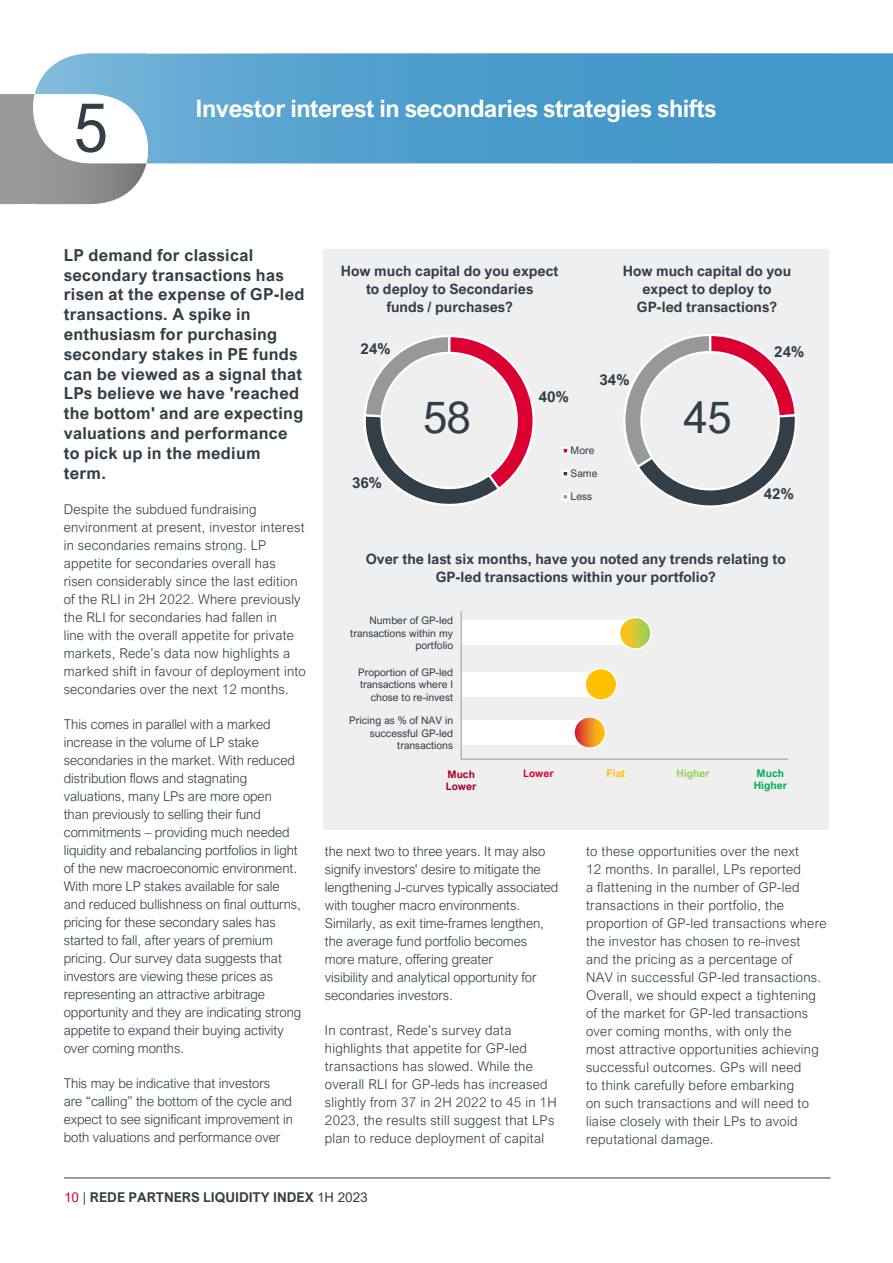
<style>
.page{position:relative;width:893px;height:1263px;background:#fff}
.page>*{position:absolute;margin:0;border:0;box-sizing:border-box;transform-origin:0 0}
.t1{font:68.4px "Arial Nova Cond";color:#323e48}
.t2{font:44.25px "Arial Nova";color:#323e48}
.t3{font:700 24px "Arial Nova";letter-spacing:-.02em;color:#fff}
.t4{font:700 16.5px/19.8px "Arial Nova";letter-spacing:.015em;color:#323e48}
.t5{font:700 15px "Arial Nova";color:#323e48}
.t6{font:700 14.25px/18px "Arial Nova";color:#323e48;text-align:center}
.t7{font:300 13.5px/18px "Arial Nova";letter-spacing:.015em;color:#323e48}
.t8{font:300 13.5px/18px "Arial Nova";letter-spacing:-.005em;color:#323e48}
.t9{font:700 13.5px "Arial Nova";color:#323e48}
.t10{font:10.5px/12.6px "Arial Nova";color:#323e48;text-align:right}
.t11{font:700 10.5px/12.6px "Arial Nova";letter-spacing:.005em;color:#00b050}
.t12{font:700 10.5px/12.6px "Arial Nova";letter-spacing:.005em;color:#a40026}
.t13{font:700 10.5px "Arial Nova";letter-spacing:.005em;color:#92d050}
.t14{font:700 10.5px "Arial Nova";color:#db0032}
.t15{font:700 10.5px "Arial Nova";color:#ffc000}
.s1{font-weight:400;color:#db0032}
.s2{font-weight:400}
</style>
<div class="page">
<hr style="left:64px;top:1178px;width:766px;height:1px;background:#323e48">
<svg style="left:35px;top:53px;width:858px;height:110px;background:#519fcd"></svg>
<svg style="left:0;top:93px;width:149px;height:112px"></svg>
<div style="left:324px;top:249px;width:505px;height:580px;background:#efeff0"></div>
<svg style="left:623px;top:334px;width:174px;height:173px"></svg>
<svg style="left:562px;top:447px;width:7px;height:7px"></svg>
<svg style="left:562px;top:470px;width:7px;height:8px"></svg>
<svg style="left:562px;top:493px;width:7px;height:8px"></svg>
<svg style="left:364px;top:335px;width:171px;height:171px"></svg>
<div style="left:461px;top:620px;width:177px;height:25px;background:#fff"></div>
<div style="left:461px;top:672px;width:139px;height:25px;background:#fff"></div>
<div style="left:461px;top:720px;width:125px;height:25px;background:#fff"></div>
<svg style="left:620px;top:617px;width:31px;height:32px"></svg>
<div style="left:619px;top:617px;width:33px;height:33px;border:2px solid #fff;border-radius:50%"></div>
<div style="left:585px;top:669px;width:32px;height:31px;background:#ffc000;border-radius:50%"></div>
<div style="left:584px;top:668px;width:33px;height:33px;border:2px solid #fff;border-radius:50%"></div>
<svg style="left:574px;top:717px;width:32px;height:31px"></svg>
<div style="left:573px;top:716px;width:33px;height:33px;border:2px solid #fff;border-radius:50%"></div>
<hr style="left:461px;top:611px;width:1px;height:148px;background:#97989a">
<hr style="left:461px;top:759px;width:327px;height:1px;background:#97989a">
<h1 class="t1" style="left:73px;top:85px;width:36px">5</h1>
<h3 class="t3" style="left:196px;top:95px;width:522px">Investor interest in secondaries strategies shifts</h3>
<p class="t4" style="left:64px;top:245px;width:242px">LP demand for classical secondary transactions has risen at the expense of GP-led transactions. A spike in enthusiasm for purchasing secondary stakes in PE funds can be viewed as a signal that<br>LPs believe we have 'reached the bottom' and are expecting valuations and performance to pick up in the medium term.</p>
<p class="t7" style="left:64px;top:500px;width:244px">Despite the subdued fundraising environment at present, investor interest in secondaries remains strong. LP appetite for secondaries overall has risen considerably since the last edition of the RLI in 2H 2022. Where previously the RLI for secondaries had fallen in<br>line with the overall appetite for private markets, Rede’s data now highlights a marked shift in favour of deployment into secondaries over the next 12 months.</p>
<p class="t8" style="left:64px;top:715px;width:239px">This comes in parallel with a marked increase in the volume of LP stake secondaries in the market. With reduced distribution flows and stagnating valuations, many LPs are more open<br>than previously to selling their fund commitments – providing much needed liquidity and rebalancing portfolios in light of the new macroeconomic environment.<br>With more LP stakes available for sale and reduced bullishness on final outturns, pricing for these secondary sales has started to fall, after years of premium pricing. Our survey data suggests that investors are viewing these prices as representing an attractive arbitrage opportunity and they are indicating strong appetite to expand their buying activity over coming months.</p>
<p class="t8" style="left:64px;top:1074px;width:231px">This may be indicative that investors<br>are “calling” the bottom of the cycle and expect to see significant improvement in both valuations and performance over</p>
<p class="t6" style="left:341px;top:262px;width:219px">How much capital do you expect to deploy to Secondaries<br>funds / purchases?</p>
<p class="t6" style="left:623px;top:262px;width:170px">How much capital do you expect to deploy to<br>GP-led transactions?</p>
<p class="t5" style="left:361px;top:340px;width:31px">24%</p>
<p class="t5" style="left:352px;top:474px;width:31px">36%</p>
<h2 class="t2" style="left:423px;top:392px;width:50px">58</h2>
<p class="t5" style="left:539px;top:388px;width:31px">40%</p>
<p class="t5" style="left:599px;top:370px;width:31px">34%</p>
<p class="t10" style="left:571px;top:439px;width:28px;line-height:23.1px;text-align:left">More<br>Same<br>Less</p>
<h2 class="t2" style="left:683px;top:392px;width:50px">45</h2>
<p class="t5" style="left:774px;top:343px;width:31px">24%</p>
<p class="t5" style="left:764px;top:484px;width:31px">42%</p>
<p class="t6" style="left:366px;top:550px;width:421px">Over the last six months, have you noted any trends relating to<br>GP-led transactions within your portfolio?</p>
<p class="t10" style="left:350px;top:614px;width:104px">Number of GP-led transactions within my portfolio</p>
<p class="t10" style="left:358px;top:666px;width:96px">Proportion of GP-led transactions where I chose to re-invest</p>
<p class="t10" style="left:349px;top:714px;width:105px">Pricing as % of NAV in successful GP-led transactions</p>
<p class="t12" style="left:446px;top:768px;width:32px">Much<br>Lower</p>
<p class="t14" style="left:523px;top:767px;width:32px">Lower</p>
<p class="t15" style="left:607px;top:767px;width:20px">Flat</p>
<p class="t13" style="left:676px;top:767px;width:35px">Higher</p>
<p class="t11" style="left:754px;top:767px;width:35px">Much<br>Higher</p>
<p class="t8" style="left:325px;top:842px;width:235px">the next two to three years. It may also signify investors' desire to mitigate the lengthening J-curves typically associated with tougher macro environments.<br>Similarly, as exit time-frames lengthen, the average fund portfolio becomes more mature, offering greater<br>visibility and analytical opportunity for secondaries investors.</p>
<p class="t7" style="left:325px;top:1021px;width:233px">In contrast, Rede’s survey data highlights that appetite for GP-led transactions has slowed. While the overall RLI for GP-leds has increased slightly from 37 in 2H 2022 to 45 in 1H 2023, the results still suggest that LPs plan to reduce deployment of capital</p>
<p class="t7" style="left:586px;top:842px;width:242px">to these opportunities over the next<br>12 months. In parallel, LPs reported<br>a flattening in the number of GP-led transactions in their portfolio, the proportion of GP-led transactions where the investor has chosen to re-invest<br>and the pricing as a percentage of<br>NAV in successful GP-led transactions.<br>Overall, we should expect a tightening of the market for GP-led transactions over coming months, with only the<br>most attractive opportunities achieving successful outcomes. GPs will need<br>to think carefully before embarking<br>on such transactions and will need to liaise closely with their LPs to avoid reputational damage.</p>
<p class="t9" style="left:64px;top:1189px;width:305px"><span class="s1">10</span> <span class="s2">|</span> REDE PARTNERS LIQUIDITY INDEX <span class="s2">1H 2023</span></p>
</div>
